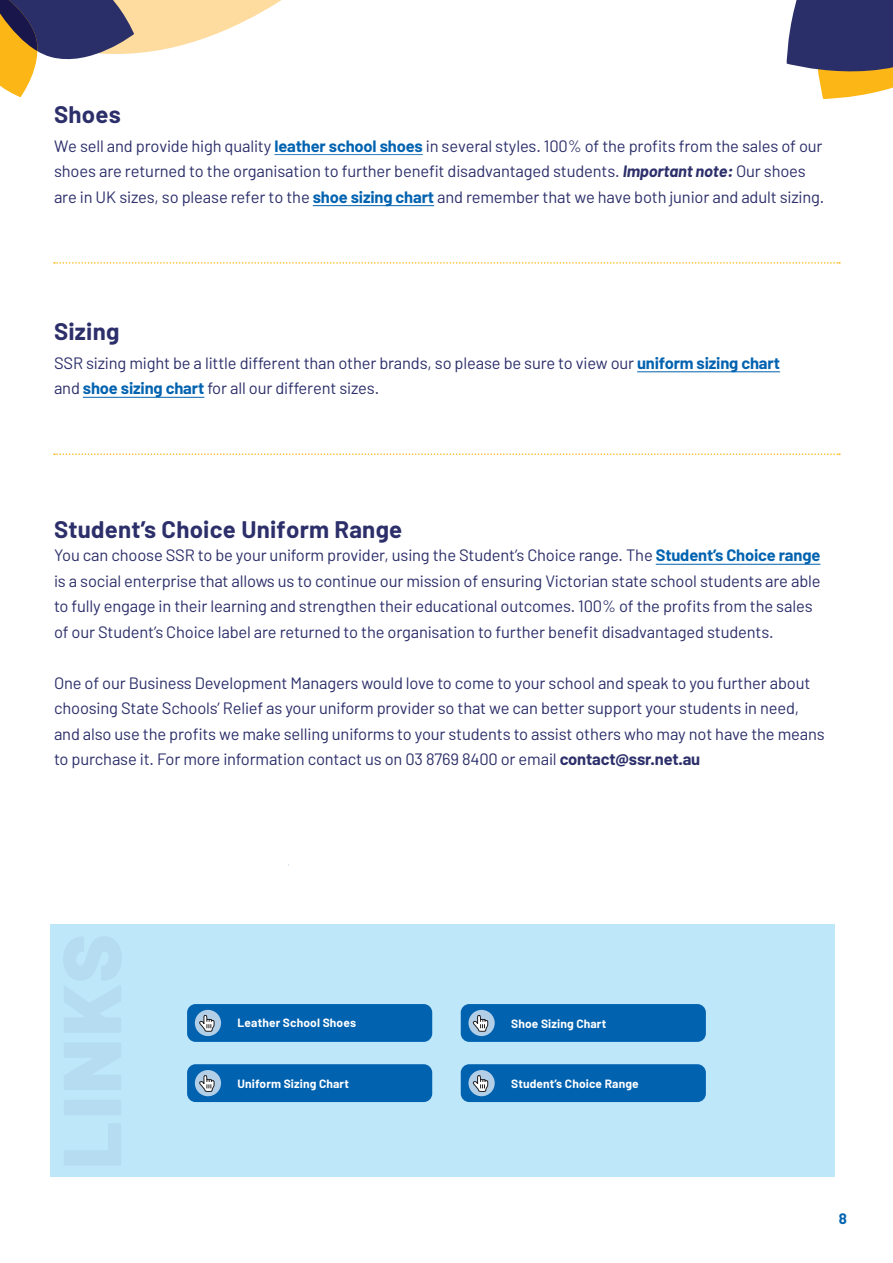
<style>
.page{position:relative;width:893px;height:1263px;background:#fff}
.page>*{position:absolute;margin:0;border:0;box-sizing:border-box;transform-origin:0 0}
.t1{font:700 24px "Barlow";letter-spacing:.01em;color:#2c2f6a}
.t2{font:16.5px/25.5px "Barlow";letter-spacing:-.01em;color:#2c2f6a}
.t3{font:700 15px "Barlow";color:#0162b0}
.t4{font:700 12px "Barlow";letter-spacing:.01em;color:#fff}
.s1{font-weight:700;color:#0162b0}
.s2{font-weight:700;font-style:italic}
.s3{font-weight:700}
</style>
<div class="page">
<div style="left:50px;top:924px;width:785px;height:252px;background:#bee7fa"></div>
<svg style="left:54px;top:453px;width:786px;height:2px"></svg>
<svg style="left:54px;top:262px;width:786px;height:2px"></svg>
<svg style="left:63px;top:937px;width:58px;height:228px"></svg>
<div style="left:187px;top:1004px;width:245px;height:38px;background:#0162b0;border-radius:9px"></div>
<svg style="left:195px;top:1010px;width:26px;height:26px"></svg>
<svg style="left:199px;top:1014px;width:16px;height:18px"></svg>
<div style="left:187px;top:1064px;width:245px;height:38px;background:#0162b0;border-radius:9px"></div>
<svg style="left:195px;top:1070px;width:26px;height:26px"></svg>
<svg style="left:199px;top:1075px;width:16px;height:17px"></svg>
<div style="left:461px;top:1064px;width:245px;height:38px;background:#0162b0;border-radius:9px"></div>
<svg style="left:468px;top:1070px;width:27px;height:26px"></svg>
<svg style="left:472px;top:1075px;width:17px;height:17px"></svg>
<div style="left:461px;top:1004px;width:245px;height:38px;background:#0162b0;border-radius:9px"></div>
<svg style="left:468px;top:1010px;width:27px;height:26px"></svg>
<svg style="left:472px;top:1014px;width:17px;height:18px"></svg>
<svg style="left:0;top:0;width:282px;height:97px"></svg>
<svg style="left:787px;top:0;width:106px;height:99px;background:#6e6672"></svg>
<hr style="left:274px;top:154px;width:149px;height:1px;background:#0162b0">
<hr style="left:313px;top:205px;width:121px;height:1px;background:#0162b0">
<hr style="left:656px;top:564px;width:164px;height:1px;background:#0162b0">
<hr style="left:637px;top:371px;width:143px;height:1px;background:#0162b0">
<hr style="left:83px;top:397px;width:121px;height:1px;background:#0162b0">
<p class="t1" style="left:54px;top:100px;width:68px">Shoes</p>
<p class="t2" style="left:54px;top:133px;width:772px">We sell and provide high quality <span class="s1">leather school shoes</span> in several styles. 100% of the profits from the sales of our shoes are returned to the organisation to further benefit disadvantaged students. <span class="s2">Important note:</span> Our shoes are in UK sizes, so please refer to the <span class="s1">shoe sizing chart</span> and remember that we have both junior and adult sizing.</p>
<p class="t1" style="left:54px;top:317px;width:67px">Sizing</p>
<p class="t2" style="left:54px;top:350px;width:727px">SSR sizing might be a little different than other brands, so please be sure to view our <span class="s1">uniform sizing chart </span>and <span class="s1">shoe sizing chart</span> for all our different sizes.</p>
<p class="t1" style="left:54px;top:514px;width:350px">Student’s Choice Uniform Range</p>
<p class="t2" style="left:54px;top:542px;width:768px">You can choose SSR to be your uniform provider, using the Student’s Choice range. The <span class="s1">Student’s Choice range </span>is a social enterprise that allows us to continue our mission of ensuring Victorian state school students are able to fully engage in their learning and strengthen their educational outcomes. 100% of the profits from the sales of our Student’s Choice label are returned to the organisation to further benefit disadvantaged students.</p>
<p class="t2" style="left:54px;top:670px;width:772px">One of our Business Development Managers would love to come to your school and speak to you further about choosing State Schools’ Relief as your uniform provider so that we can better support your students in need, and also use the profits we make selling uniforms to your students to assist others who may not have the means to purchase it. For more information contact us on 03 8769 8400 or email <span class="s3">contact@ssr.net.au</span></p>
<p class="t4" style="left:238px;top:1015px;width:120px">Leather School Shoes</p>
<p class="t4" style="left:511px;top:1016px;width:97px">Shoe Sizing Chart</p>
<p class="t4" style="left:238px;top:1076px;width:113px">Uniform Sizing Chart</p>
<p class="t4" style="left:511px;top:1076px;width:129px">Student’s Choice Range</p>
<p class="t3" style="left:839px;top:1209px;width:10px">8</p>
</div>
